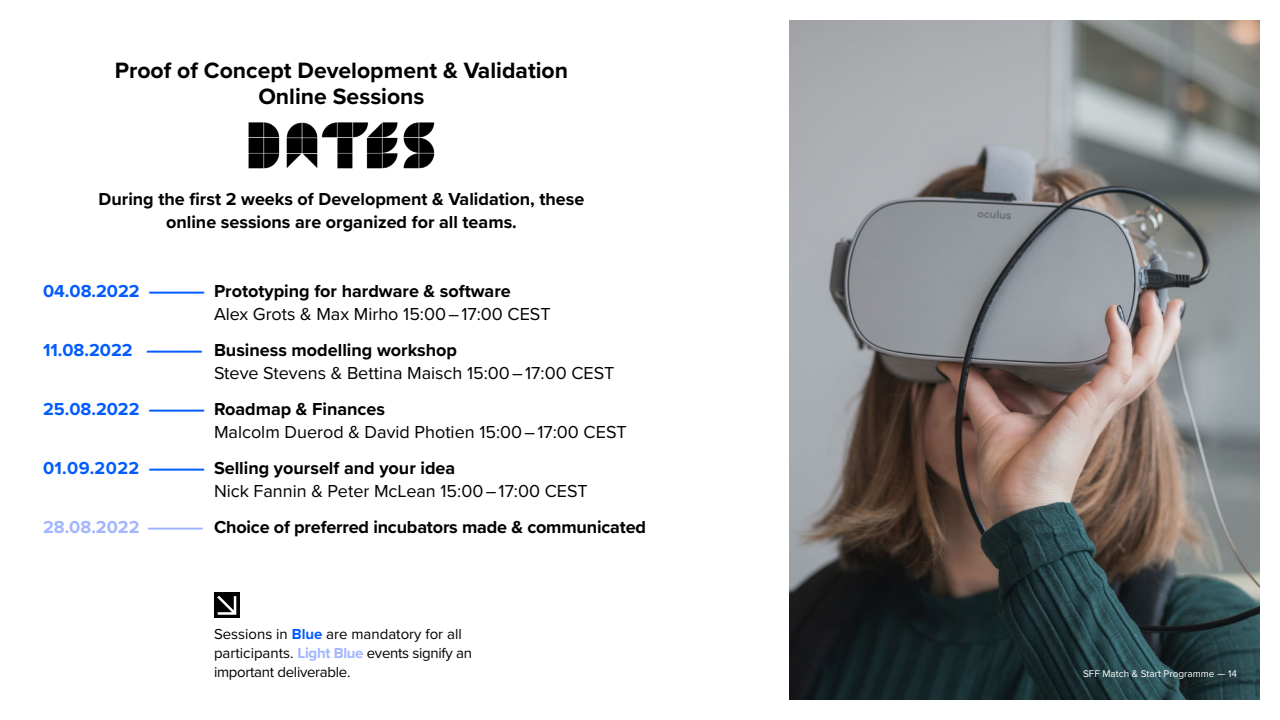
<style>
.page{position:relative;width:1280px;height:720px;background:#fff}
.page>*{position:absolute;margin:0;border:0;box-sizing:border-box;transform-origin:0 0}
.t1{font:700 23px/26px "Proxima Nova";color:#000;text-align:center}
.t2{font:700 18px/23px "Proxima Nova";color:#000;text-align:center}
.t3{font:18px "Proxima Nova";color:#000}
.t4{font:700 18px "Proxima Nova";color:#025bff}
.t5{font:700 18px "Proxima Nova";color:#a2b6ff}
.t6{font:15px/19px "Proxima Nova";color:#000}
.t7{font:10px "Proxima Nova";color:#fff}
.s1{font-weight:700;color:#025bff}
.s2{font-weight:700;color:#a2b6ff}
</style>
<div class="page">
<img style="left:789px;top:20px;width:471px;height:680px">
<img style="left:248px;top:122px;width:187px;height:47px">
<div style="left:214px;top:592px;width:26px;height:26px;background:#000"></div>
<svg style="left:217px;top:596px;width:19px;height:19px"></svg>
<p class="t1" style="left:115px;top:57px;width:455px">Proof of Concept Development &amp; Validation<br>Online Sessions</p>
<p class="t2" style="left:99px;top:187px;width:487px">During the first 2 weeks of Development &amp; Validation, these online sessions are organized for all teams.</p>
<p class="t4" style="left:43px;top:278px;width:163px">04.08.2022 ————</p>
<p class="t4" style="left:43px;top:337px;width:161px">11.08.2022 ————</p>
<p class="t4" style="left:43px;top:396px;width:163px">25.08.2022 ————</p>
<p class="t4" style="left:43px;top:455px;width:163px">01.09.2022 ————</p>
<p class="t5" style="left:43px;top:514px;width:162px">28.08.2022 ————</p>
<p class="t2" style="left:214px;top:279px;width:298px">Prototyping for hardware &amp; software</p>
<p class="t3" style="left:214px;top:301px;width:338px">Alex Grots &amp; Max Mirho 15:00 – 17:00 CEST</p>
<p class="t2" style="left:214px;top:338px;width:245px">Business modelling workshop</p>
<p class="t3" style="left:214px;top:360px;width:402px">Steve Stevens &amp; Bettina Maisch 15:00 – 17:00 CEST</p>
<p class="t2" style="left:214px;top:397px;width:173px">Roadmap &amp; Finances</p>
<p class="t3" style="left:214px;top:419px;width:414px">Malcolm Duerod &amp; David Photien 15:00 – 17:00 CEST</p>
<p class="t2" style="left:214px;top:456px;width:243px">Selling yourself and your idea</p>
<p class="t3" style="left:214px;top:478px;width:375px">Nick Fannin &amp; Peter McLean 15:00 – 17:00 CEST</p>
<p class="t2" style="left:214px;top:515px;width:434px">Choice of preferred incubators made &amp; communicated</p>
<p class="t6" style="left:214px;top:624px;width:260px">Sessions in <span class="s1">Blue</span> are mandatory for all participants. <span class="s2">Light Blue</span> events signify an important deliverable.</p>
<p class="t7" style="left:1083px;top:667px;width:155px">SFF Match &amp; Start Programme — 14</p>
</div>
